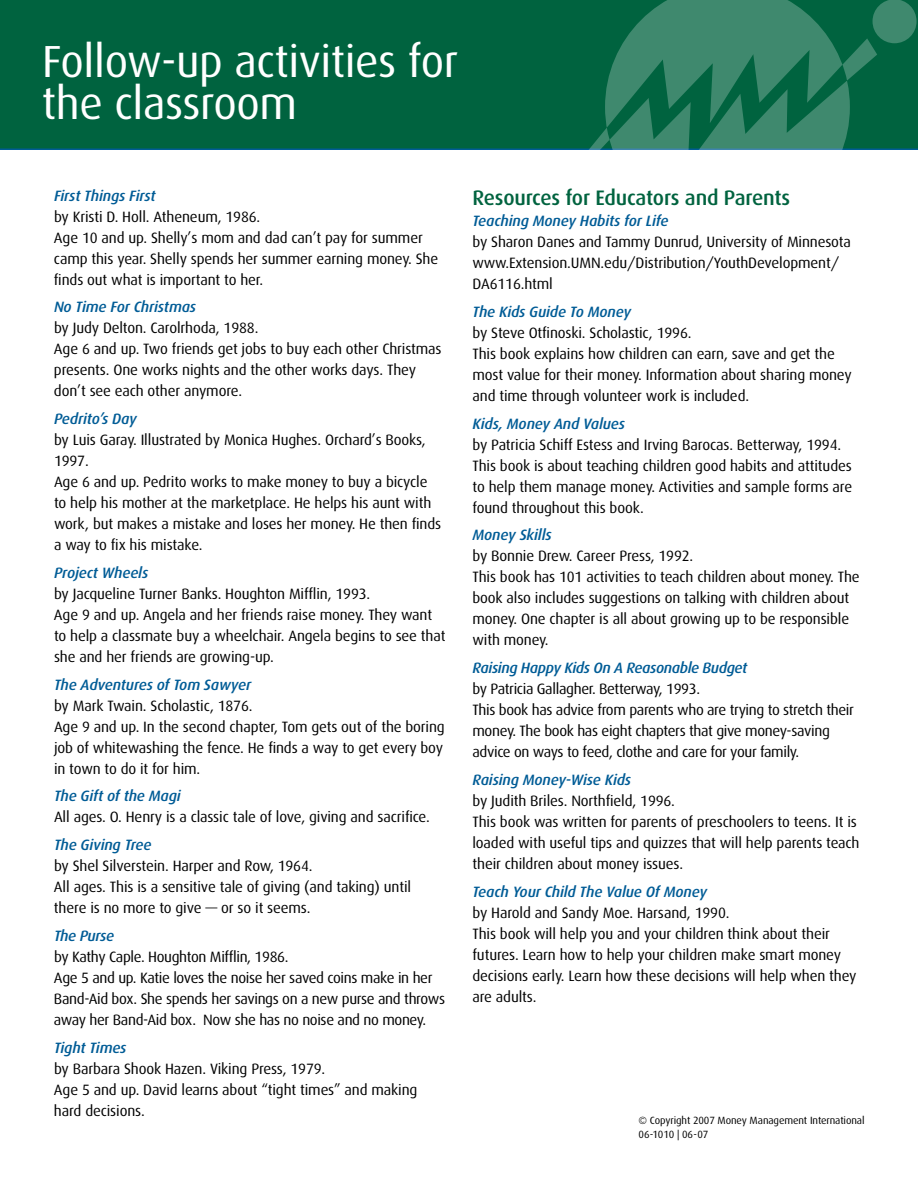
<style>
.page{position:relative;width:918px;height:1188px;background:#fff}
.page>*{position:absolute;margin:0;border:0;box-sizing:border-box;transform-origin:0 0}
.t1{font:45px/42px "Dax";letter-spacing:-.01em;color:#fff}
.t2{font:500 21px "Dax";letter-spacing:-.01em;color:#00633f}
.t3{font:15px/21px "Dax";letter-spacing:-.01em;color:#000}
.t4{font:italic 500 15px "Dax";letter-spacing:-.01em;color:#005c96}
.t5{font:10.5px/13.5px "Dax";letter-spacing:-.01em;color:#000}
</style>
<div class="page">
<div style="left:0;top:0;width:918px;height:150px;background:#00633f"></div>
<div style="left:873px;top:0;width:44px;height:43px;background:#3f896e;border-radius:50%"></div>
<svg style="left:575px;top:0;width:302px;height:150px;background:#24785a"></svg>
<h1 class="t1" style="left:42px;top:41px;width:418px">Follow-up activities for the classroom</h1>
<p class="t4" style="left:54px;top:187px;width:103px">First Things First</p>
<p class="t3" style="left:54px;top:206px;width:386px">by Kristi D. Holl. Atheneum, 1986.<br>Age 10 and up. Shelly’s mom and dad can’t pay for summer camp this year. Shelly spends her summer earning money. She finds out what is important to her.</p>
<p class="t4" style="left:54px;top:299px;width:144px">No Time For Christmas</p>
<p class="t3" style="left:54px;top:318px;width:389px">by Judy Delton. Carolrhoda, 1988.<br>Age 6 and up. Two friends get jobs to buy each other Christmas presents. One works nights and the other works days. They don’t see each other anymore.</p>
<p class="t4" style="left:54px;top:411px;width:84px">Pedrito’s Day</p>
<p class="t3" style="left:54px;top:430px;width:389px">by Luis Garay. Illustrated by Monica Hughes. Orchard’s Books, 1997.<br>Age 6 and up. Pedrito works to make money to buy a bicycle to help his mother at the marketplace. He helps his aunt with work, but makes a mistake and loses her money. He then finds a way to fix his mistake.</p>
<p class="t4" style="left:54px;top:564px;width:96px">Project Wheels</p>
<p class="t3" style="left:54px;top:583px;width:393px">by Jacqueline Turner Banks. Houghton Mifflin, 1993.<br>Age 9 and up. Angela and her friends raise money. They want to help a classmate buy a wheelchair. Angela begins to see that she and her friends are growing-up.</p>
<p class="t4" style="left:54px;top:676px;width:199px">The Adventures of Tom Sawyer</p>
<p class="t3" style="left:54px;top:695px;width:392px">by Mark Twain. Scholastic, 1876.<br>Age 9 and up. In the second chapter, Tom gets out of the boring job of whitewashing the fence. He finds a way to get every boy in town to do it for him.</p>
<p class="t4" style="left:54px;top:788px;width:128px">The Gift of the Magi</p>
<p class="t3" style="left:54px;top:807px;width:377px">All ages. O. Henry is a classic tale of love, giving and sacrifice.</p>
<p class="t4" style="left:54px;top:837px;width:99px">The Giving Tree</p>
<p class="t3" style="left:54px;top:856px;width:359px">by Shel Silverstein. Harper and Row, 1964.<br>All ages. This is a sensitive tale of giving (and taking) until there is no more to give — or so it seems.</p>
<p class="t4" style="left:54px;top:927px;width:62px">The Purse</p>
<p class="t3" style="left:54px;top:946px;width:393px">by Kathy Caple. Houghton Mifflin, 1986.<br>Age 5 and up. Katie loves the noise her saved coins make in her Band-Aid box. She spends her savings on a new purse and throws away her Band-Aid box. Now she has no noise and no money.</p>
<p class="t4" style="left:54px;top:1039px;width:74px">Tight Times</p>
<p class="t3" style="left:54px;top:1058px;width:365px">by Barbara Shook Hazen. Viking Press, 1979.<br>Age 5 and up. David learns about “tight times” and making hard decisions.</p>
<h2 class="t2" style="left:472px;top:186px;width:319px">Resources for Educators and Parents</h2>
<p class="t4" style="left:472px;top:213px;width:198px">Teaching Money Habits for Life</p>
<p class="t3" style="left:472px;top:232px;width:380px">by Sharon Danes and Tammy Dunrud, University of Minnesota www.Extension.UMN.edu/Distribution/YouthDevelopment/<br>DA6116.html</p>
<p class="t4" style="left:472px;top:303px;width:160px">The Kids Guide To Money</p>
<p class="t3" style="left:472px;top:322px;width:381px">by Steve Otfinoski. Scholastic, 1996.<br>This book explains how children can earn, save and get the most value for their money. Information about sharing money and time through volunteer work is included.</p>
<p class="t4" style="left:472px;top:415px;width:154px">Kids, Money And Values</p>
<p class="t3" style="left:472px;top:434px;width:381px">by Patricia Schiff Estess and Irving Barocas. Betterway, 1994.<br>This book is about teaching children good habits and attitudes to help them manage money. Activities and sample forms are found throughout this book.</p>
<p class="t4" style="left:472px;top:527px;width:81px">Money Skills</p>
<p class="t3" style="left:472px;top:546px;width:389px">by Bonnie Drew. Career Press, 1992.<br>This book has 101 activities to teach children about money. The book also includes suggestions on talking with children about money. One chapter is all about growing up to be responsible with money.</p>
<p class="t4" style="left:472px;top:660px;width:276px">Raising Happy Kids On A Reasonable Budget</p>
<p class="t3" style="left:472px;top:679px;width:383px">by Patricia Gallagher. Betterway, 1993.<br>This book has advice from parents who are trying to stretch their money. The book has eight chapters that give money-saving advice on ways to feed, clothe and care for your family.</p>
<p class="t4" style="left:472px;top:771px;width:160px">Raising Money-Wise Kids</p>
<p class="t3" style="left:472px;top:790px;width:389px">by Judith Briles. Northfield, 1996.<br>This book was written for parents of preschoolers to teens. It is loaded with useful tips and quizzes that will help parents teach their children about money issues.</p>
<p class="t4" style="left:472px;top:883px;width:236px">Teach Your Child The Value Of Money</p>
<p class="t3" style="left:472px;top:902px;width:386px">by Harold and Sandy Moe. Harsand, 1990.<br>This book will help you and your children think about their futures. Learn how to help your children make smart money decisions early. Learn how these decisions will help when they are adults.</p>
<p class="t5" style="left:639px;top:1114px;width:227px">© Copyright 2007 Money Management International<br>06-1010 | 06-07</p>
</div>
